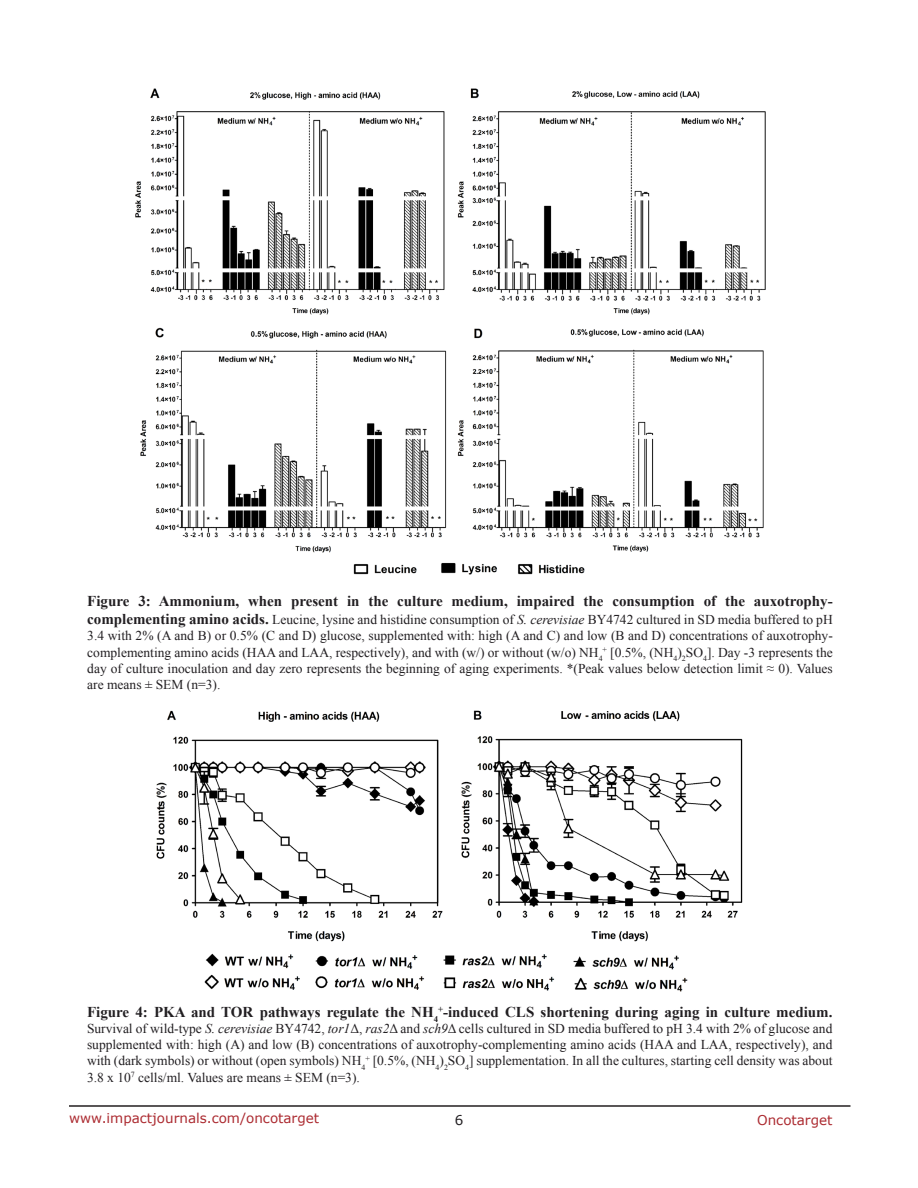
<style>
.page{position:relative;width:918px;height:1188px;background:#fff}
.page>*{position:absolute;margin:0;border:0;box-sizing:border-box;transform-origin:0 0}
.FigureText{font:700 15px "Times New Roman";color:#221f22}
.FigureText-2{font:13.5px/16.2px "Times New Roman";color:#221f22;text-align:justify}
.t1{font:13.5px "Verdana";color:#ac2b31}
.t2{font:13.5px "Verdana";color:#221f22}
.s1{font-weight:700;font-size:15px}
.s2{font-weight:700;font-size:15px;color:#231f20}
.s3{font-style:italic}
</style>
<div class="page">
<hr style="left:69px;top:1105px;width:781px;height:2px;background:#231f20">
<img style="left:156px;top:710px;width:587px;height:282px">
<img style="left:135px;top:88px;width:631px;height:487px">
<p class="FigureText" style="left:87px;top:591px;width:747px">Figure 3: Ammonium, when present in the culture medium, impaired the consumption of the auxotrophy-</p>
<p class="FigureText-2" style="left:87px;top:611px;width:747px"><span class="s1">complementing amino acids</span><span class="s2">.</span> Leucine, lysine and histidine consumption of <span class="s3">S. cerevisiae</span> BY4742 cultured in SD media buffered to pH 3.4 with 2% (A and B) or 0.5% (C and D) glucose, supplemented with: high (A and C) and low (B and D) concentrations of auxotrophy&shy;complementing amino acids (HAA and LAA, respectively), and with (w/) or without (w/o) NH<sub>4</sub><sup>+</sup> [0.5%, (NH<sub>4</sub>)<sub>2</sub>SO<sub>4</sub>]. Day -3 represents the day of culture inoculation and day zero represents the beginning of aging experiments. *(Peak values below detection limit ≈ 0). Values are means ± SEM (n=3).</p>
<p class="FigureText" style="left:87px;top:1001px;width:747px">Figure 4: PKA and TOR pathways regulate the NH<sub>4</sub><sup>+</sup>-induced CLS shortening during aging in culture medium.</p>
<p class="FigureText-2" style="left:87px;top:1020px;width:747px">Survival of wild-type <span class="s3">S. cerevisiae</span> BY4742, <span class="s3">tor1</span>Δ, <span class="s3">ras2</span>Δ and <span class="s3">sch9</span>Δ cells cultured in SD media buffered to pH 3.4 with 2% of glucose and supplemented with: high (A) and low (B) concentrations of auxotrophy-complementing amino acids (HAA and LAA, respectively), and with (dark symbols) or without (open symbols) NH<sub>4</sub><sup>+</sup> [0.5%, (NH<sub>4</sub>)<sub>2</sub>SO<sub>4</sub>] supplementation. In all the cultures, starting cell density was about 3.8 x 10<sup>7</sup> cells/ml. Values are means ± SEM (n=3).</p>
<p class="t1" style="left:69px;top:1109px;width:252px">www.impactjournals.com/oncotarget</p>
<p class="t2" style="left:455px;top:1111px;width:10px">6</p>
<p class="t1" style="left:757px;top:1111px;width:77px">Oncotarget</p>
</div>
